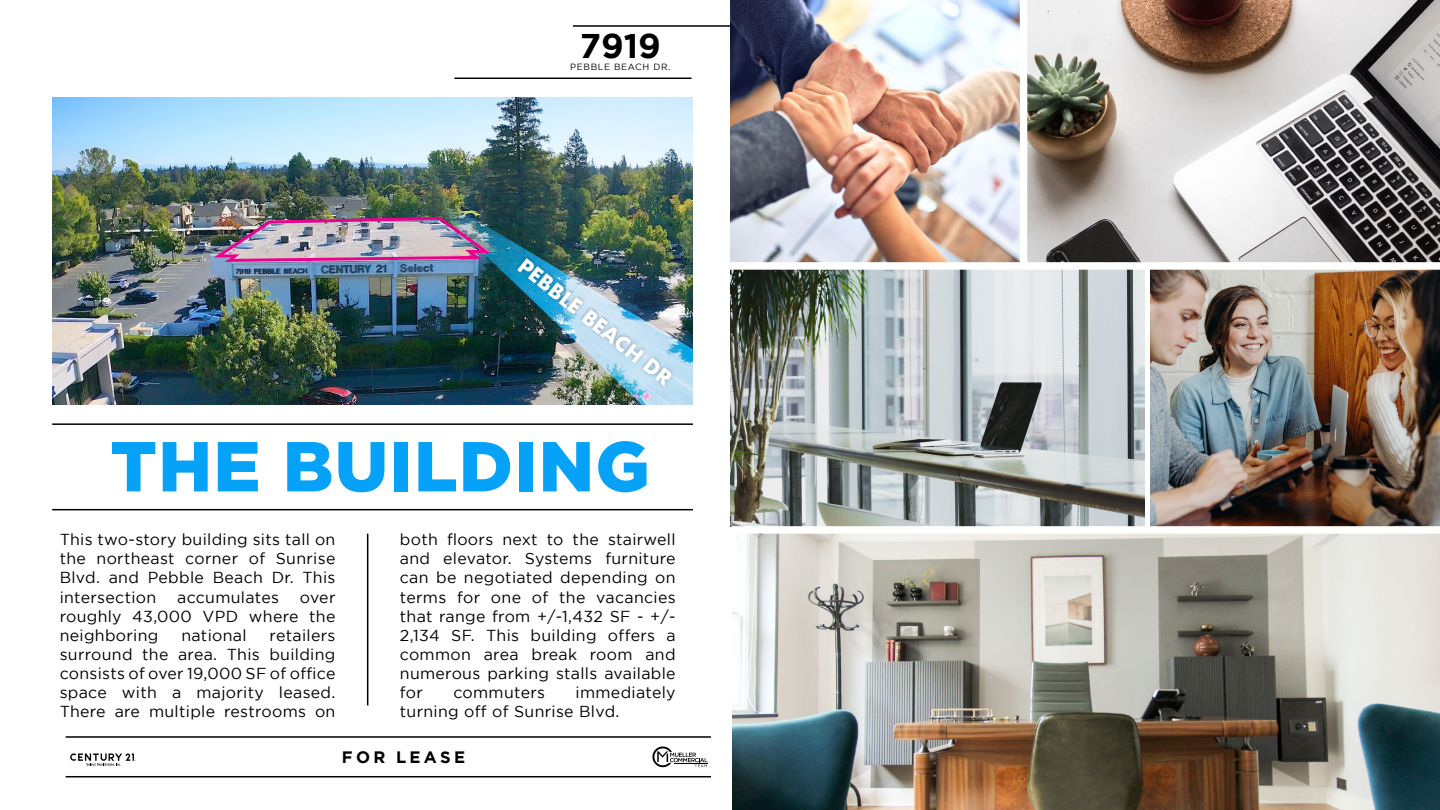
<style>
.page{position:relative;width:1440px;height:810px;background:#fff}
.page>*{position:absolute;margin:0;border:0;box-sizing:border-box;transform-origin:0 0}
.t1{font:900 70.5px "Gotham";letter-spacing:.02em;color:#05a2f7}
.t2{font:700 34.2px "Gotham";color:#000}
.t3{font:700 20.1px "Futura";color:#fff}
.t4{font:700 16.5px "Gotham";letter-spacing:.2em;color:#000}
.t5{font:15.9px/19px "Gotham";letter-spacing:.02em;color:#000;text-align:justify}
.t6{font:9px "Gotham";letter-spacing:.07em;color:#000}
</style>
<div class="page">
<hr style="left:52px;top:423px;width:641px;height:2px;background:#000">
<hr style="left:52px;top:509px;width:641px;height:1px;background:#000">
<hr style="left:66px;top:736px;width:645px;height:2px;background:#000">
<hr style="left:66px;top:776px;width:645px;height:1px;background:#000">
<svg style="left:70px;top:753px;width:66px;height:13px"></svg>
<svg style="left:652px;top:747px;width:55px;height:20px"></svg>
<img style="left:52px;top:98px;width:641px;height:307px">
<hr style="left:367px;top:534px;width:1px;height:171px;background:#000">
<img style="left:732px;top:534px;width:707px;height:276px">
<img style="left:1027px;top:0;width:412px;height:262px">
<img style="left:730px;top:270px;width:413px;height:256px">
<img style="left:730px;top:0;width:289px;height:262px">
<img style="left:1150px;top:270px;width:289px;height:256px">
<hr style="left:573px;top:25px;width:157px;height:2px;background:#000">
<hr style="left:454px;top:78px;width:237px;height:1px;background:#000">
<img style="left:214px;top:215px;width:281px;height:49px">
<img style="left:511px;top:252px;width:168px;height:141px">
<h2 class="t2" style="left:580px;top:27px;width:82px">7919</h2>
<p class="t6" style="left:570px;top:61px;width:101px">PEBBLE BEACH DR.</p>
<p class="t3" style="left:530px;top:251px;width:192px;rotate:39deg">PEBBLE BEACH DR</p>
<h1 class="t1" style="left:110px;top:426px;width:541px">THE BUILDING</h1>
<p class="t5" style="left:60px;top:530px;width:277px">This two-story building sits tall on the northeast corner of Sunrise Blvd. and Pebble Beach Dr. This intersection</p>
<p class="t5" style="left:177px;top:587px;width:103px">accumulates</p>
<p class="t5" style="left:60px;top:587px;width:277px;text-indent:240px">over roughly 43,000 VPD where the neighboring</p>
<p class="t5" style="left:60px;top:625px;width:277px;text-indent:210px">retailers surround the area. This building consists of over 19,000 SF of office space with a majority leased.<br>There are multiple restrooms on</p>
<p class="t5" style="left:181px;top:625px;width:67px">national</p>
<p class="t5" style="left:400px;top:530px;width:277px">both floors next to the stairwell and elevator. Systems furniture can be negotiated depending on terms for one of the vacancies that range from +/-1,432 SF - +/- 2,134 SF. This building offers a common area break room and numerous parking stalls available for</p>
<p class="t5" style="left:400px;top:683px;width:277px;text-indent:176px">immediately turning off of Sunrise Blvd.</p>
<p class="t5" style="left:453px;top:683px;width:93px">commuters</p>
<p class="t4" style="left:342px;top:747px;width:125px">FOR LEASE</p>
</div>
